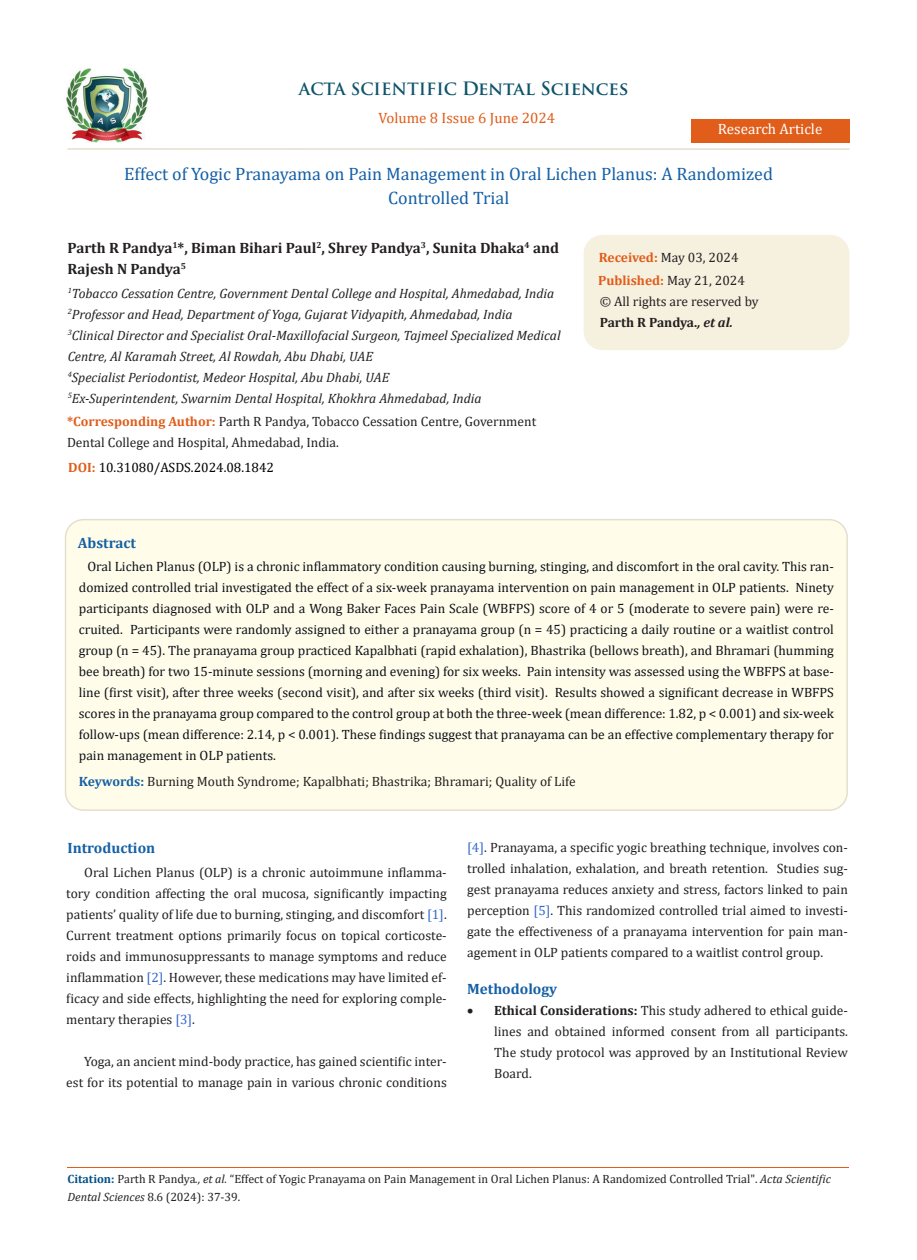
<style>
.page{position:relative;width:917px;height:1260px;background:#fff}
.page>*{position:absolute;margin:0;border:0;box-sizing:border-box;transform-origin:0 0}
.t1{font:18px/24px "Cambria";color:#1560a6;text-align:center}
.t2{font:700 16.5px "Trajan Pro";color:#0e546a}
.t3{font:700 15px/21px "Cambria";color:#231f20}
.t4{font:700 15px "Cambria";color:#1560a6}
.t5{font:15px "Cambria";color:#e05d1a}
.t6{font:15px "Cambria";color:#fff}
.No_Spacing{font:13.5px/21px "Cambria";color:#231f20;text-align:justify}
.No_Spacing-2{font:13.5px/21px "Cambria";color:#0e101a;text-align:justify}
.t7{font:italic 13.5px/21px "Cambria";color:#231f20}
.t8{font:13.5px "Cambria";color:#000}
.t9{font:700 13.5px "Cambria";color:#e05d1a}
.t10{font:12px/18px "Cambria";color:#231f20}
.s1{font-size:18px}
.s2{font-weight:700;color:#e05d1a}
.s3{font-weight:400;color:#231f20}
.s4{font-weight:700}
.s5{font-weight:700;font-style:italic}
.s6{font-weight:700;color:#1560a6}
.s7{color:#36c}
.s8{font-weight:700;color:#035089}
.s9{font-style:italic}
</style>
<div class="page">
<img style="left:67px;top:68px;width:80px;height:74px">
<div style="left:690px;top:119px;width:159px;height:23px;background:#e05d1a"></div>
<div style="left:584px;top:236px;width:264px;height:113px;background:#f6f0df;border-radius:18px"></div>
<div style="left:583px;top:235px;width:266px;height:115px;border:2px solid #f6f0df;border-radius:18px"></div>
<div style="left:65px;top:520px;width:782px;height:290px;background:#fffde9;border-radius:18px"></div>
<div style="left:65px;top:519px;width:782px;height:292px;border:2px solid #e5dfce;border-radius:18px"></div>
<hr style="left:67px;top:1167px;width:782px;height:1px;background:#e05d1a">
<hr style="left:67px;top:148px;width:782px;height:2px;background:#e5dfce">
<p class="t2" style="left:299px;top:78px;width:331px">ACTA SCIENTIFIC <span class="s1">Dental Sciences</span></p>
<p class="t5" style="left:378px;top:109px;width:178px">Volume 8 Issue 6 June 2024</p>
<p class="t6" style="left:717px;top:120px;width:106px">Research Article</p>
<p class="t1" style="left:124px;top:162px;width:650px">Effect of Yogic Pranayama on Pain Management in Oral Lichen Planus: A Randomized<br>Controlled Trial</p>
<p class="t3" style="left:67px;top:237px;width:493px">Parth R Pandya<sup>1</sup>*, Biman Bihari Paul<sup>2</sup>, Shrey Pandya<sup>3</sup>, Sunita Dhaka<sup>4</sup> and<br>Rajesh N Pandya<sup>5</sup></p>
<p class="t7" style="left:68px;top:282px;width:488px"><sup>1</sup>Tobacco Cessation Centre, Government Dental College and Hospital, Ahmedabad, India</p>
<p class="t7" style="left:68px;top:303px;width:446px"><sup>2</sup>Professor and Head, Department of Yoga, Gujarat Vidyapith, Ahmedabad, India</p>
<p class="t7" style="left:68px;top:324px;width:494px"><sup>3</sup>Clinical Director and Specialist Oral-Maxillofacial Surgeon, Tajmeel Specialized Medical<br>Centre, Al Karamah Street, Al Rowdah, Abu Dhabi, UAE</p>
<p class="t7" style="left:68px;top:366px;width:323px"><sup>4</sup>Specialist Periodontist, Medeor Hospital, Abu Dhabi, UAE</p>
<p class="t7" style="left:68px;top:387px;width:415px"><sup>5</sup>Ex-Superintendent, Swarnim Dental Hospital, Khokhra Ahmedabad, India</p>
<p class="No_Spacing" style="left:67px;top:411px;width:470px"><span class="s2">*Corresponding Author:</span> Parth R Pandya, Tobacco Cessation Centre, Government<br>Dental College and Hospital, Ahmedabad, India.</p>
<p class="No_Spacing" style="left:599px;top:247px;width:141px"><span class="s2">Received:</span> May 03, 2024</p>
<p class="t9" style="left:598px;top:271px;width:148px">Published: <span class="s3">May 21, 2024</span></p>
<p class="No_Spacing" style="left:599px;top:291px;width:160px">© All rights are reserved by<br><span class="s4">Parth R Pandya.</span><span class="s5">, et al.</span></p>
<p class="t8" style="left:68px;top:460px;width:207px"><span class="s2">DOI:</span> 10.31080/ASDS.2024.08.1842</p>
<p class="t4" style="left:78px;top:532px;width:60px">Abstract</p>
<p class="No_Spacing-2" style="left:79px;top:556px;width:756px;text-indent:9px">Oral Lichen Planus (OLP) is a chronic inflammatory condition causing burning, stinging, and discomfort in the oral cavity. This ran&shy;domized controlled trial investigated the effect of a six-week pranayama intervention on pain management in OLP patients. Ninety participants diagnosed with OLP and a Wong Baker Faces Pain Scale (WBFPS) score of 4 or 5 (moderate to severe pain) were re&shy;cruited. Participants were randomly assigned to either a pranayama group (n = 45) practicing a daily routine or a waitlist control group (n = 45). The pranayama group practiced Kapalbhati (rapid exhalation), Bhastrika (bellows breath), and Bhramari (humming bee breath) for two 15-minute sessions (morning and evening) for six weeks. Pain intensity was assessed using the WBFPS at base&shy;line (first visit), after three weeks (second visit), and after six weeks (third visit). Results showed a significant decrease in WBFPS scores in the pranayama group compared to the control group at both the three-week (mean difference: 1.82, p &lt; 0.001) and six-week follow-ups (mean difference: 2.14, p &lt; 0.001). These findings suggest that pranayama can be an effective complementary therapy for pain management in OLP patients.</p>
<p class="No_Spacing" style="left:79px;top:770px;width:498px"><span class="s6">Keywords:</span> Burning Mouth Syndrome; Kapalbhati; Bhastrika; Bhramari; Quality of Life</p>
<p class="t4" style="left:67px;top:837px;width:89px">Introduction</p>
<p class="No_Spacing" style="left:66px;top:862px;width:382px;text-indent:18px">Oral Lichen Planus (OLP) is a chronic autoimmune inflamma&shy;tory condition affecting the oral mucosa, significantly impacting patients’ quality of life due to burning, stinging, and discomfort <span class="s7">[1]</span>.<br>Current treatment options primarily focus on topical corticoste&shy;roids and immunosuppressants to manage symptoms and reduce inflammation <span class="s7">[2]</span>. However, these medications may have limited ef&shy;ficacy and side effects, highlighting the need for exploring comple&shy;mentary therapies <span class="s7">[3]</span>.</p>
<p class="No_Spacing" style="left:66px;top:1051px;width:382px;text-align:right">Yoga, an ancient mind-body practice, has gained scientific inter&shy;est for its potential to manage pain in various chronic conditions</p>
<p class="No_Spacing" style="left:467px;top:837px;width:382px"><span class="s7">[4]</span>. Pranayama, a specific yogic breathing technique, involves con&shy;trolled inhalation, exhalation, and breath retention. Studies sug&shy;gest pranayama reduces anxiety and stress, factors linked to pain perception <span class="s7">[5]</span>. This randomized controlled trial aimed to investi&shy;gate the effectiveness of a pranayama intervention for pain man&shy;agement in OLP patients compared to a waitlist control group.</p>
<p class="t4" style="left:467px;top:978px;width:92px">Methodology</p>
<p class="No_Spacing" style="left:494px;top:999px;width:355px;text-indent:-27px">• <span class="s4">Ethical Considerations:</span> This study adhered to ethical guide&shy;lines and obtained informed consent from all participants.<br>The study protocol was approved by an Institutional Review Board.</p>
<p class="t10" style="left:67px;top:1170px;width:764px"><span class="s8">Citation:</span> Parth R Pandya<span class="s9">., et al.</span> “Effect of Yogic Pranayama on Pain Management in Oral Lichen Planus: A Randomized Controlled Trial". <span class="s9">Acta Scientific<br>Dental Sciences</span> 8.6 (2024): 37-39.</p>
</div>
